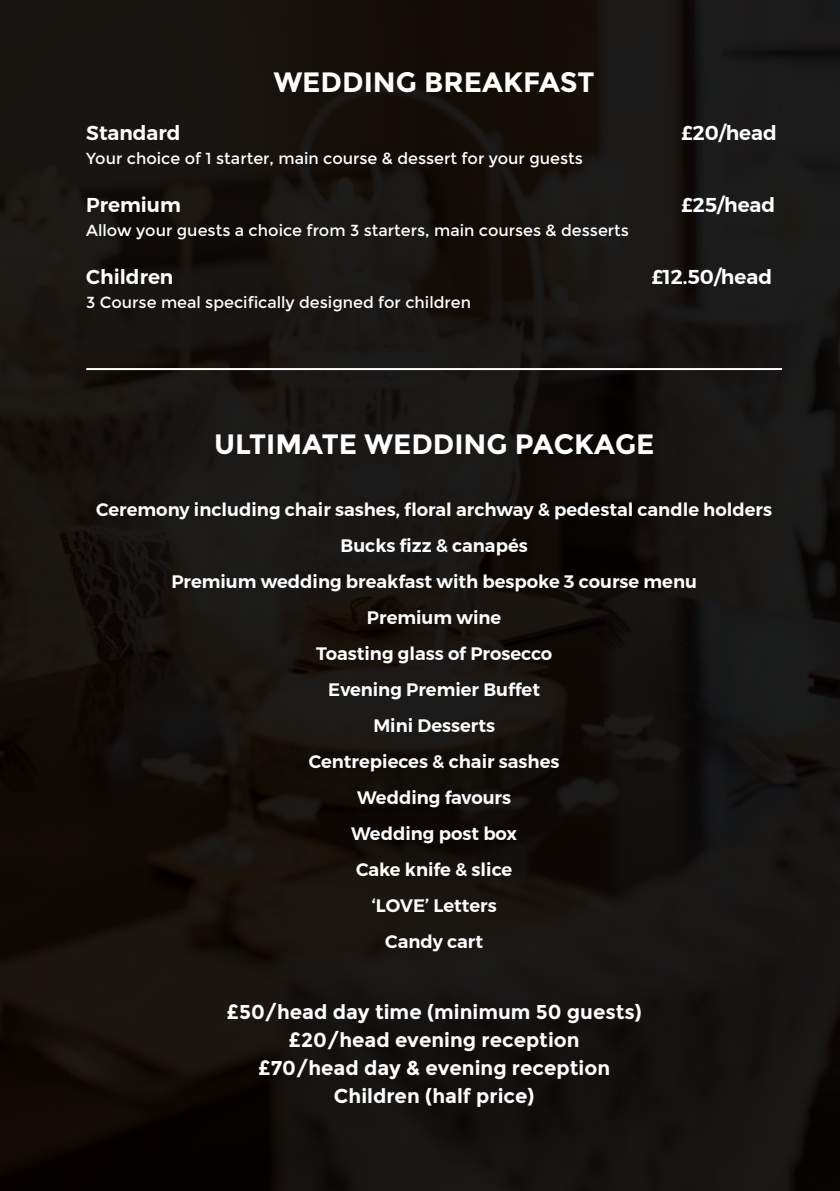
<style>
.page{position:relative;width:840px;height:1191px;background:#fff}
.page>*{position:absolute;margin:0;border:0;box-sizing:border-box;transform-origin:0 0}
.t1{font:700 28px "Montserrat";color:#fff}
.t2{font:700 20px/28px "Montserrat";color:#fff;text-align:center}
.t3{font:600 20px "Montserrat";color:#fff}
.t4{font:600 18px/36px "Montserrat";color:#fff;text-align:center}
.t5{font:16px "Montserrat";color:#fff}
</style>
<div class="page">
<div style="left:0;top:0;width:839px;height:1191px;background:linear-gradient(to bottom,#191613,#13100d)"></div>
<hr style="left:86px;top:368px;width:695px;height:2px;background:#fff">
<h1 class="t1" style="left:273px;top:65px;width:322px">WEDDING BREAKFAST</h1>
<p class="t3" style="left:86px;top:117px;width:96px">Standard</p>
<p class="t3" style="left:681px;top:117px;width:97px">£20/head</p>
<p class="t5" style="left:86px;top:149px;width:498px">Your choice of 1 starter, main course &amp; dessert for your guests</p>
<p class="t3" style="left:86px;top:189px;width:96px">Premium</p>
<p class="t3" style="left:681px;top:189px;width:95px">£25/head</p>
<p class="t5" style="left:86px;top:221px;width:544px">Allow your guests a choice from 3 starters, main courses &amp; desserts</p>
<p class="t3" style="left:86px;top:261px;width:89px">Children</p>
<p class="t3" style="left:651px;top:261px;width:122px">£12.50/head</p>
<p class="t5" style="left:86px;top:293px;width:386px">3 Course meal specifically designed for children</p>
<h1 class="t1" style="left:214px;top:427px;width:441px">ULTIMATE WEDDING PACKAGE</h1>
<p class="t4" style="left:96px;top:491px;width:677px">Ceremony including chair sashes, floral archway &amp; pedestal candle holders<br>Bucks fizz &amp; canapés<br>Premium wedding breakfast with bespoke 3 course menu<br>Premium wine<br>Toasting glass of Prosecco<br>Evening Premier Buffet<br>Mini Desserts<br>Centrepieces &amp; chair sashes<br>Wedding favours<br>Wedding post box<br>Cake knife &amp; slice<br>‘LOVE’ Letters<br>Candy cart</p>
<p class="t2" style="left:226px;top:998px;width:416px">£50/head day time (minimum 50 guests) £20/head evening reception<br>£70/head day &amp; evening reception<br>Children (half price)</p>
</div>
